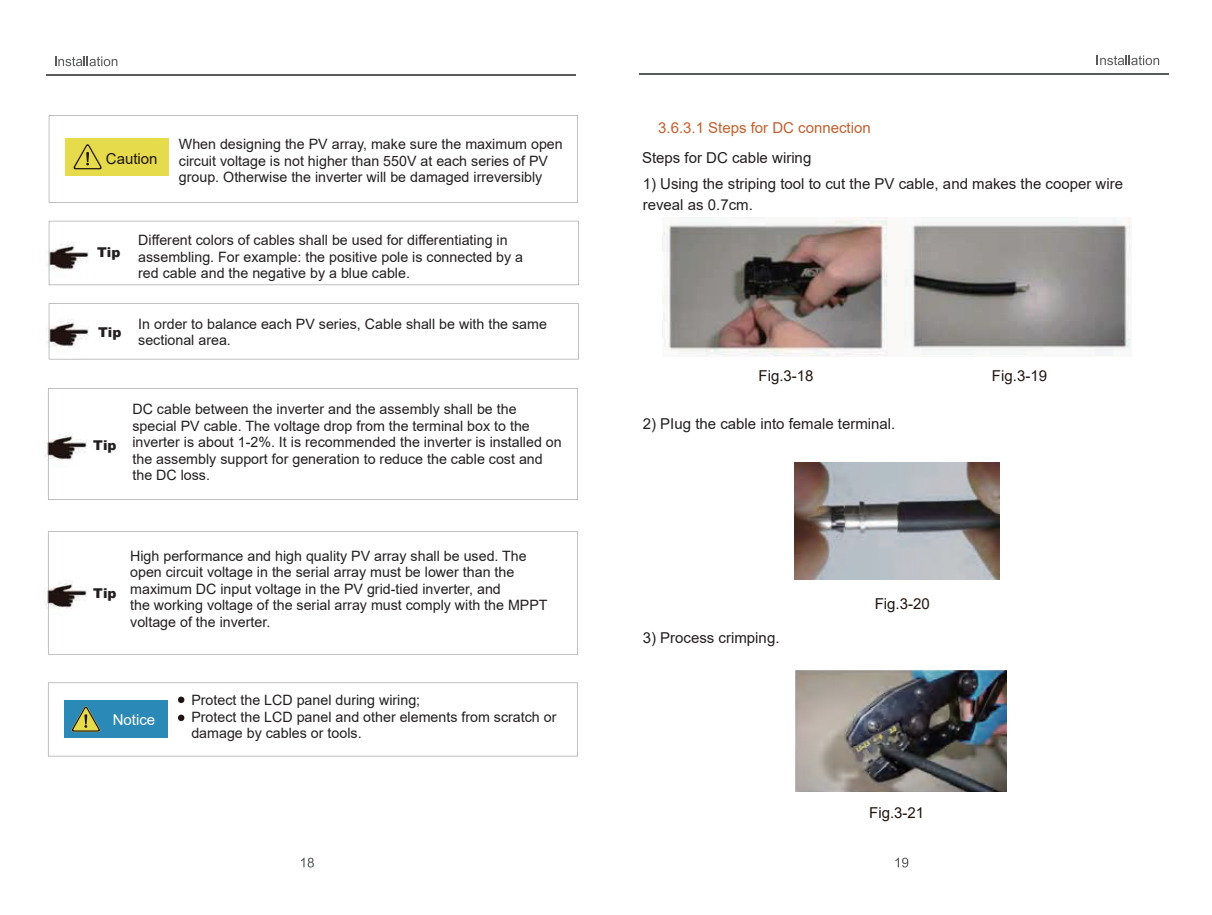
<style>
.page{position:relative;width:1212px;height:915px;background:#fff}
.page>*{position:absolute;margin:0;border:0;box-sizing:border-box;transform-origin:0 0}
.t1{font:15px/21px "Arial";color:#231f20}
.t2{font:15px "Arial";color:#c06030}
.t3{font:15px "Arial";color:#201512}
.t4{font:15px "Arial";color:#1f1410}
.t5{font:15px "Arial";color:#201511}
.t6{font:15px "Arial";color:#fff}
.t7{font:14.25px/16.5px "Arial";color:#231f20}
.t8{font:900 13.5px "Arial";color:#231f20}
</style>
<div class="page">
<hr style="left:46px;top:74px;width:530px;height:2px;background:#595a5c">
<hr style="left:639px;top:74px;width:529px;height:1px;background:#595a5c">
<svg style="left:55px;top:56px;width:62px;height:10px"></svg>
<svg style="left:49px;top:115px;width:529px;height:87px"></svg>
<img style="left:46px;top:237px;width:3px;height:43px">
<img style="left:46px;top:314px;width:3px;height:43px">
<img style="left:44px;top:442px;width:4px;height:19px">
<img style="left:44px;top:590px;width:4px;height:19px">
<svg style="left:48px;top:682px;width:530px;height:74px"></svg>
<img style="left:662px;top:217px;width:468px;height:139px">
<svg style="left:1097px;top:55px;width:62px;height:10px"></svg>
<svg style="left:49px;top:221px;width:530px;height:64px"></svg>
<svg style="left:49px;top:303px;width:530px;height:56px"></svg>
<svg style="left:48px;top:388px;width:530px;height:111px"></svg>
<svg style="left:48px;top:531px;width:530px;height:123px"></svg>
<img style="left:796px;top:670px;width:211px;height:121px">
<img style="left:794px;top:462px;width:205px;height:117px">
<svg style="left:301px;top:857px;width:13px;height:10px"></svg>
<svg style="left:895px;top:857px;width:13px;height:10px"></svg>
<p class="t5" style="left:106px;top:148px;width:53px">Caution</p>
<p class="t7" style="left:179px;top:136px;width:385px">When designing the PV array, make sure the maximum open circuit voltage is not higher than 550V at each series of PV group. Otherwise the inverter will be damaged irreversibly</p>
<p class="t8" style="left:97px;top:242px;width:25px">Tip</p>
<p class="t8" style="left:98px;top:322px;width:25px">Tip</p>
<p class="t7" style="left:138px;top:232px;width:386px">Different colors of cables shall be used for differentiating in assembling. For example: the positive pole is connected by a red cable and the negative by a blue cable.</p>
<p class="t7" style="left:138px;top:315px;width:410px">In order to balance each PV series, Cable shall be with the same sectional area.</p>
<p class="t8" style="left:93px;top:435px;width:25px">Tip</p>
<p class="t7" style="left:132px;top:400px;width:431px">DC cable between the inverter and the assembly shall be the special PV cable. The voltage drop from the terminal box to the inverter is about 1-2%. It is recommended the inverter is installed on the assembly support for generation to reduce the cable cost and the DC loss.</p>
<p class="t8" style="left:93px;top:583px;width:25px">Tip</p>
<p class="t7" style="left:130px;top:547px;width:419px">High performance and high quality PV array shall be used. The open circuit voltage in the serial array must be lower than the maximum DC input voltage in the PV grid-tied inverter, and<br>the working voltage of the serial array must comply with the MPPT voltage of the inverter.</p>
<p class="t6" style="left:113px;top:709px;width:44px">Notice</p>
<p class="t7" style="left:191px;top:691px;width:367px">Protect the LCD panel during wiring;<br>Protect the LCD panel and other elements from scratch or damage by cables or tools.</p>
<p class="t2" style="left:658px;top:117px;width:214px">3.6.3.1 Steps for DC connection</p>
<p class="t1" style="left:642px;top:147px;width:171px">Steps for DC cable wiring</p>
<p class="t1" style="left:643px;top:173px;width:482px">1) Using the striping tool to cut the PV cable, and makes the cooper wire reveal as 0.7cm.</p>
<p class="t3" style="left:758px;top:366px;width:57px">Fig.3-18</p>
<p class="t3" style="left:992px;top:365px;width:57px">Fig.3-19</p>
<p class="t1" style="left:643px;top:413px;width:254px">2) PIug the cable into female terminal.</p>
<p class="t1" style="left:643px;top:627px;width:138px">3) Process crimping.</p>
<p class="t4" style="left:875px;top:593px;width:57px">Fig.3-20</p>
<p class="t4" style="left:869px;top:802px;width:57px">Fig.3-21</p>
</div>
